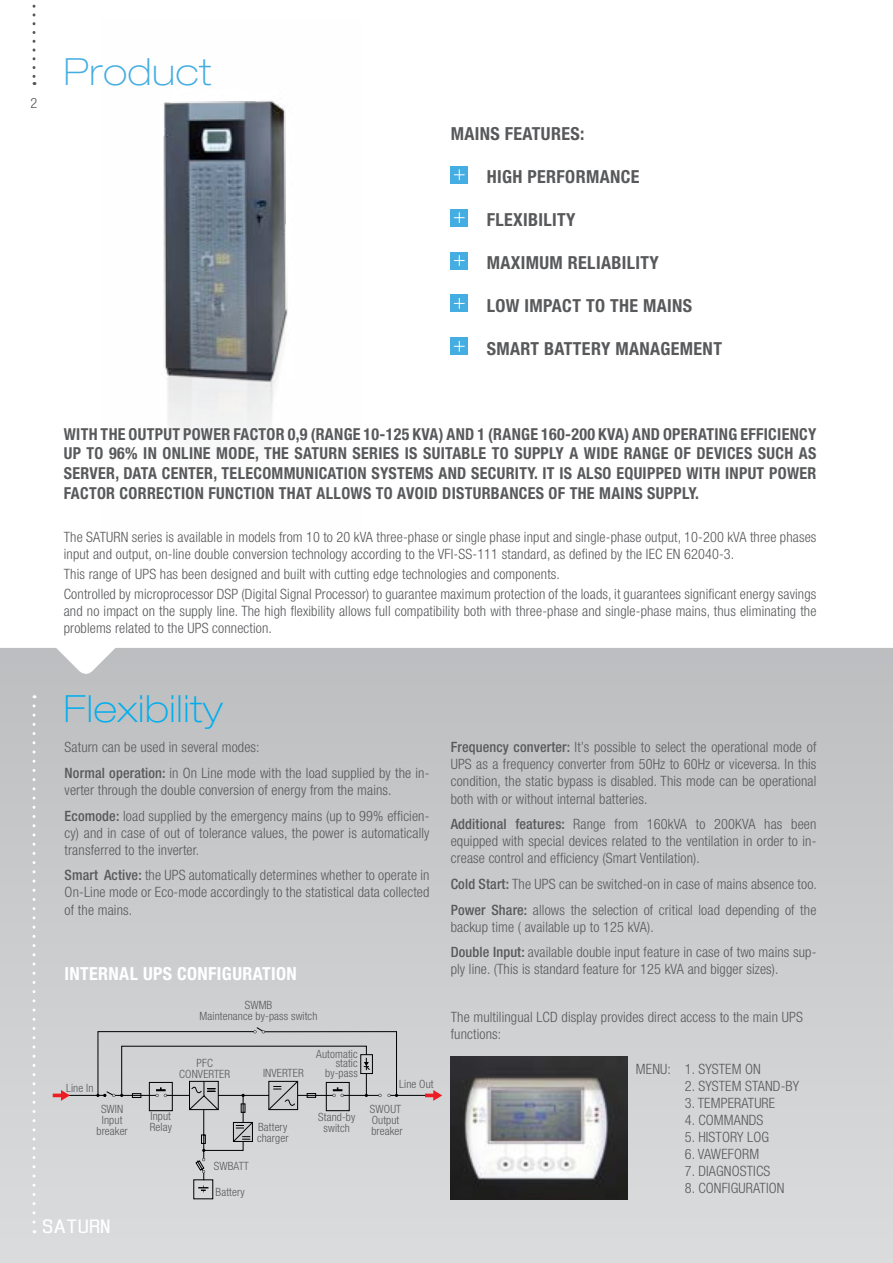
<style>
.page{position:relative;width:893px;height:1263px;background:#fff}
.page>*{position:absolute;margin:0;border:0;box-sizing:border-box;transform-origin:0 0}
.t1{font:100 expanded 37.5px "Helvetica Neue LT Std";letter-spacing:.02em;color:#00aeef}
.t2{font:100 expanded 37.5px "Helvetica Neue LT Std";letter-spacing:.02em;color:#44ade2}
.t3{font:700 condensed 18px "Helvetica Neue LT Std";letter-spacing:.02em;color:#58595b}
.t4{font:700 condensed 18px "Helvetica Neue LT Std";letter-spacing:.02em;color:#fff}
.t5{font:18px "Enigmatic";letter-spacing:.04em;color:#fff}
.t6{font:700 condensed 16.5px/19.8px "Helvetica Neue LT Std";letter-spacing:.02em;color:#58595b;text-align:justify}
.t7{font:300 condensed 14.25px/17.1px "Helvetica Neue LT Std";letter-spacing:.01em;color:#58595b}
.t8{font:300 condensed 11.4px/10.8px "Helvetica Neue LT Std";letter-spacing:.01em;color:#58595b;text-align:center}
.s1{font-weight:500}
</style>
<div class="page">
<img style="left:163px;top:101px;width:125px;height:337px">
<svg style="left:0;top:679px;width:893px;height:584px;background:#caccce"></svg>
<svg style="left:33px;top:4px;width:3px;height:81px"></svg>
<svg style="left:33px;top:706px;width:3px;height:527px"></svg>
<div style="left:0;top:648px;width:893px;height:31px;background:#bcbec1"></div>
<div style="left:451px;top:166px;width:17px;height:17px;background:#44ade2"></div>
<svg style="left:454px;top:169px;width:11px;height:11px"></svg>
<div style="left:451px;top:209px;width:17px;height:17px;background:#44ade2"></div>
<svg style="left:454px;top:212px;width:11px;height:11px"></svg>
<div style="left:451px;top:252px;width:17px;height:17px;background:#44ade2"></div>
<svg style="left:454px;top:255px;width:11px;height:11px"></svg>
<div style="left:451px;top:295px;width:17px;height:17px;background:#44ade2"></div>
<svg style="left:454px;top:298px;width:11px;height:11px"></svg>
<div style="left:451px;top:338px;width:17px;height:17px;background:#44ade2"></div>
<svg style="left:454px;top:341px;width:11px;height:11px"></svg>
<img style="left:451px;top:1056px;width:176px;height:143px">
<hr style="left:65px;top:1095px;width:40px;height:1px;background:#000">
<svg style="left:53px;top:1090px;width:17px;height:11px"></svg>
<hr style="left:389px;top:1095px;width:37px;height:1px;background:#000">
<hr style="left:203px;top:1110px;width:1px;height:49px;background:#000">
<div style="left:193px;top:1179px;width:20px;height:20px;border:1px solid #000"></div>
<svg style="left:425px;top:1090px;width:17px;height:11px"></svg>
<svg style="left:96px;top:1026px;width:302px;height:126px;background:#c6c7c9"></svg>
<svg style="left:195px;top:1158px;width:13px;height:34px"></svg>
<p class="t7" style="left:31px;top:94px;width:8px">2</p>
<h1 class="t2" style="left:64px;top:49px;width:149px">Product</h1>
<p class="t3" style="left:451px;top:123px;width:64px">MAINS FEAT</p>
<p class="t3" style="left:541px;top:123px;width:45px">URES:</p>
<p class="t3" style="left:487px;top:166px;width:154px">HIGH PERFORMANCE</p>
<p class="t3" style="left:487px;top:209px;width:90px">FLEXIBILITY</p>
<p class="t3" style="left:487px;top:252px;width:46px">MAXIMUM</p>
<p class="t3" style="left:568px;top:252px;width:92px">RELIABILITY</p>
<p class="t3" style="left:487px;top:295px;width:206px">LOW IM PACT TO THE MAINS</p>
<p class="t3" style="left:487px;top:337px;width:237px">SMART BATTERY MANAGEMENT</p>
<p class="t6" style="left:64px;top:424px;width:754px">WITH THE OUTPUT POWER FACTOR 0,9 (RAN GE 10-125 KVA) AND 1 (RAN GE 160-200 KVA) AND OPERATING EFFICIENCY UP TO 96% IN ONLINE MODE, THE SATURN SERIES IS SUITABLE TO SUPPLY A WIDE RANGE OF DEVICES SUCH AS SERVER, DATA CENTER, TELECOMMU</p>
<p class="t6" style="left:64px;top:463px;width:754px;text-indent:553px">EQUI PPED WITH INPUT POWER<br>FACTOR CORRECTION FUNCTION THAT ALLOWS TO AVOI D DISTURBANCES OF THE MAINS SUPPLY.</p>
<p class="t7" style="left:64px;top:528px;width:754px">The SATURN series is available in models from 10 to 20 kVA three-phase or single phase input and single-phase output, 10-200 kVA three phases input and output, on-line double conversion technology according to the VFI-SS-111 standard, as defined by the IEC EN 62040-3.</p>
<p class="t7" style="left:64px;top:564px;width:754px;line-height:20.1px">This range of UPS has been designed and built with cutting edge technologies and components.<br>Controlled by microprocessor DSP (Digital Signal Processor) to guarantee maximum protection of the loads, it guarantees significant energy savings</p>
<p class="t7" style="left:64px;top:603px;width:754px">and no impact on the supply line. The high flexibility allows full compatibility both with three-phase and single-phase mains, thus eliminating the problems related to the UPS connection.</p>
<p class="t6" style="left:305px;top:463px;width:291px">NICATION SYSTEMS AND SECURITY. IT IS ALSO</p>
<h1 class="t1" style="left:64px;top:686px;width:160px">Flexibility</h1>
<p class="t7" style="left:65px;top:734px;width:366px;line-height:25.7px">Saturn can be used in several modes:<br><span class="s1">Normal operation:</span> in On Line mode with the load supplied by the in-</p>
<p class="t7" style="left:65px;top:777px;width:366px;line-height:25.7px">verter through the double conversion of energy from the mains.<br><span class="s1">Ecomode:</span> load supplied by the emergency mains (up to 99% efficien-</p>
<p class="t7" style="left:65px;top:824px;width:366px">cy) and in case of out of tolerance values, the power is automatically transferred to the inverter.</p>
<p class="t7" style="left:65px;top:867px;width:366px;text-align:justify"><span class="s1">Smart Active:</span> the UPS automatically determines whether to operate in On-Line mode or Eco-mode accordingly to the statistical data collected of the mains.</p>
<p class="t4" style="left:65px;top:962px;width:234px">INTERNAL UPS CONFIGURATION</p>
<p class="t8" style="left:66px;top:1082px;width:29px">Line In</p>
<p class="t8" style="left:97px;top:1103px;width:33px">SWIN<br>Input breaker</p>
<p class="t8" style="left:200px;top:999px;width:119px">SWMB<br>Maintenance by-pass switch</p>
<p class="t8" style="left:179px;top:1057px;width:52px">PFC<br>CONVERTER</p>
<p class="t8" style="left:263px;top:1067px;width:42px">INVERTER</p>
<p class="t8" style="left:316px;top:1049px;width:43px;line-height:9.6px;text-align:right">Automatic static by-pass</p>
<p class="t8" style="left:150px;top:1110px;width:24px;text-align:left">Input<br>Relay</p>
<p class="t8" style="left:214px;top:1161px;width:37px">SWBATT</p>
<p class="t8" style="left:216px;top:1186px;width:31px">Battery</p>
<p class="t8" style="left:257px;top:1121px;width:33px;text-align:left">Battery charger</p>
<p class="t8" style="left:318px;top:1111px;width:39px">Stand-by switch</p>
<p class="t8" style="left:399px;top:1079px;width:36px">Line Out</p>
<p class="t8" style="left:370px;top:1103px;width:34px;text-align:left">SWOUT<br>Output breaker</p>
<p class="t7" style="left:451px;top:738px;width:367px;text-align:justify"><span class="s1">Frequency converter:</span> It’s possible to select the operational mode of UPS as a frequency converter from 50Hz to 60Hz or viceversa. In this condition, the static bypass is disabled. This mode can be operational both with or without internal batteries.</p>
<p class="t7" style="left:451px;top:815px;width:367px;text-align:justify"><span class="s1">Additional features:</span> Range from 160kVA to 200KVA has been equipped with special devices related to the ventilation in order to in&shy;crease control and efficiency (Smart Ventilation).</p>
<p class="t7" style="left:451px;top:871px;width:368px;line-height:25.7px"><span class="s1">Cold Start:</span> The UPS can be switched-on in case of mains absence too.<br><span class="s1">Power Share:</span> allows the selection of critical load depending of the</p>
<p class="t7" style="left:451px;top:914px;width:367px;line-height:25.7px">backup time ( available up to 125 kVA).<br><span class="s1">Double Input:</span> available double input feature in case of two mains sup-</p>
<p class="t7" style="left:451px;top:961px;width:329px">ply line. (This is standard feature for 125 kVA and bigger sizes).</p>
<p class="t7" style="left:451px;top:1008px;width:354px">The multilingual LCD display provides direct access to the main UPS functions:</p>
<p class="t7" style="left:636px;top:1060px;width:126px">Menu : 1. SYSTEM ON</p>
<p class="t7" style="left:685px;top:1077px;width:116px">2. SYSTEM STAND-BY</p>
<p class="t7" style="left:685px;top:1094px;width:92px">3. TEMPERATURE</p>
<p class="t7" style="left:685px;top:1111px;width:80px">4. COMMANDS</p>
<p class="t7" style="left:685px;top:1128px;width:86px">5. HISTORY LOG</p>
<p class="t7" style="left:685px;top:1145px;width:76px">6. VAWEFORM</p>
<p class="t7" style="left:685px;top:1162px;width:87px">7. DIAGNOSTICS</p>
<p class="t7" style="left:685px;top:1179px;width:101px">8. CONFIGURATION</p>
<p class="t5" style="left:43px;top:1216px;width:69px">SATURN</p>
</div>
